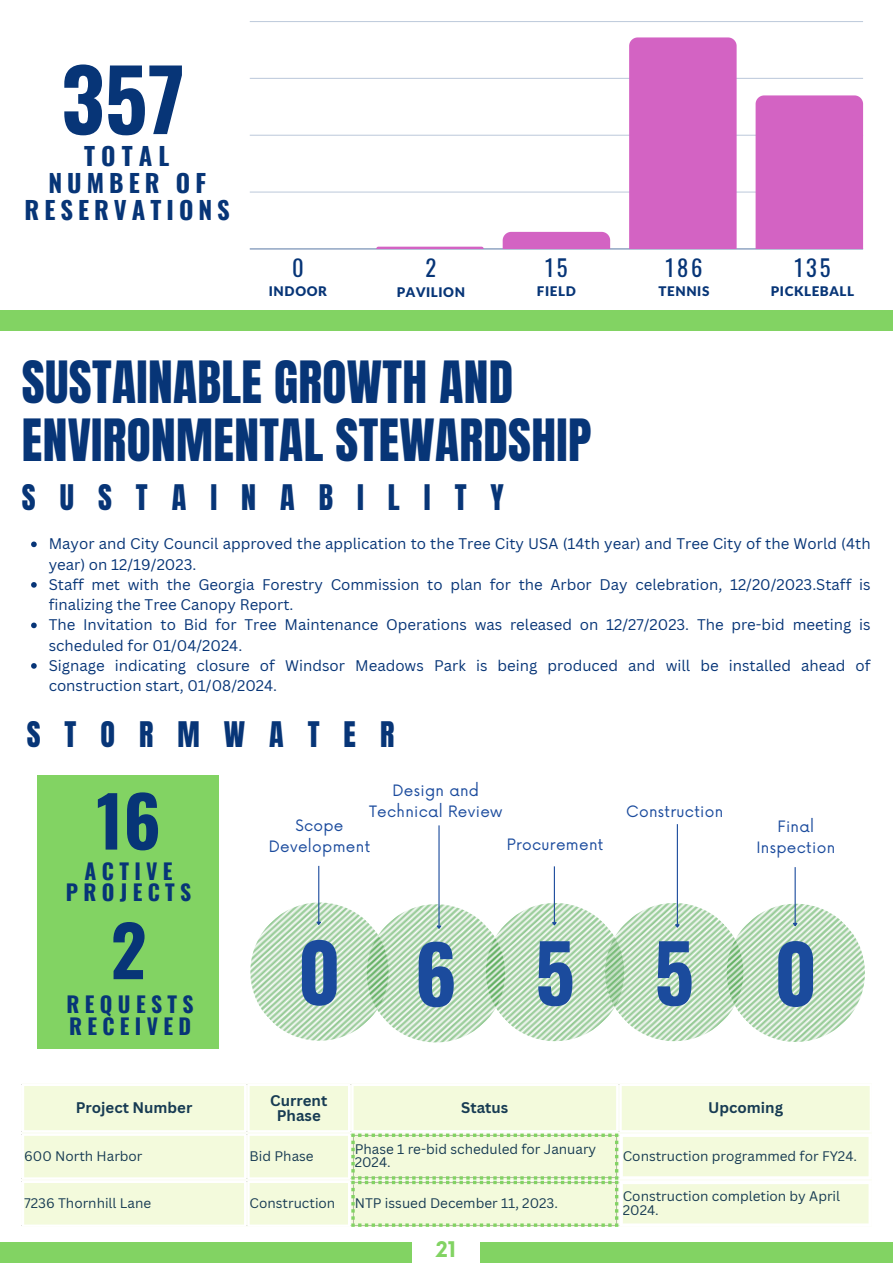
<style>
.page{position:relative;width:893px;height:1264px;background:#fff}
.page>*{position:absolute;margin:0;border:0;box-sizing:border-box;transform-origin:0 0}
.t1{font:700 84.6px "Oswald";color:#073577}
.t2{font:700 78.75px "Oswald";color:#1b4b9d}
.t3{font:700 69.6px "Oswald";color:#073577}
.t4{font:49.5px "Anton";letter-spacing:.005em;color:#073577}
.t5{font:30px "Anton";letter-spacing:.8em;color:#073577}
.t6{font:700 24.6px/27px "Oswald";letter-spacing:.205em;color:#073577;text-align:center}
.t7{font:22.5px "Oswald";letter-spacing:.12em;color:#073577}
.t8{font:700 21.6px "Oswald";letter-spacing:.245em;color:#073577}
.t9{font:700 21px "Now";color:#82d363}
.t10{font:15.3px/21.3px "Now";letter-spacing:.02em;color:#1b4b9d;text-align:center}
.t11{font:15px/20.2px "Canva Sans";color:#073577}
.t12{font:700 15px/14.7px "Canva Sans";color:#173b53;text-align:center}
.t13{font:13.5px/13.5px "Canva Sans";color:#173b53}
.t14{font:900 13.35px "Lato Latin";letter-spacing:.045em;color:#073577}
</style>
<div class="page">
<div style="left:0;top:1242px;width:892px;height:20px;background:#82d363"></div>
<div style="left:412px;top:1230px;width:68px;height:33px;background:#fff"></div>
<div style="left:37px;top:775px;width:181px;height:273px;background:#82d363"></div>
<img style="left:512px;top:903px;width:85px;height:139px">
<img style="left:597px;top:903px;width:122px;height:139px">
<hr style="left:676px;top:824px;width:2px;height:100px;background:#1b4b9d">
<svg style="left:673px;top:923px;width:7px;height:6px"></svg>
<img style="left:396px;top:896px;width:116px;height:147px">
<hr style="left:438px;top:825px;width:1px;height:100px;background:#1b4b9d">
<svg style="left:435px;top:924px;width:7px;height:6px"></svg>
<hr style="left:553px;top:866px;width:2px;height:56px;background:#1b4b9d">
<svg style="left:550px;top:921px;width:7px;height:5px"></svg>
<img style="left:719px;top:896px;width:146px;height:146px">
<hr style="left:794px;top:867px;width:1px;height:56px;background:#1b4b9d">
<svg style="left:791px;top:921px;width:7px;height:6px"></svg>
<img style="left:250px;top:894px;width:146px;height:147px">
<hr style="left:318px;top:865px;width:1px;height:56px;background:#1b4b9d">
<svg style="left:315px;top:920px;width:7px;height:6px"></svg>
<svg style="left:31px;top:541px;width:6px;height:6px"></svg>
<svg style="left:31px;top:582px;width:6px;height:5px"></svg>
<svg style="left:31px;top:622px;width:6px;height:6px"></svg>
<svg style="left:31px;top:663px;width:6px;height:5px"></svg>
<hr style="left:250px;top:191px;width:613px;height:2px;background:#073577">
<hr style="left:250px;top:135px;width:613px;height:1px;background:#073577">
<hr style="left:250px;top:78px;width:613px;height:1px;background:#073577">
<hr style="left:250px;top:22px;width:613px;height:1px;background:#073577">
<hr style="left:250px;top:248px;width:613px;height:1px;background:#073577">
<svg style="left:376px;top:247px;width:107px;height:2px"></svg>
<div style="left:502px;top:232px;width:108px;height:17px;background:#d363c3"></div>
<div style="left:629px;top:37px;width:107px;height:212px;background:#d363c3"></div>
<div style="left:755px;top:95px;width:108px;height:154px;background:#d363c3"></div>
<div style="left:0;top:310px;width:892px;height:20px;background:#82d363"></div>
<div style="left:24px;top:1084px;width:845px;height:142px;background:#f3fadc"></div>
<hr style="left:244px;top:1085px;width:2px;height:45px;background:#fff">
<hr style="left:22px;top:1083px;width:224px;height:2px;background:#fff">
<hr style="left:22px;top:1130px;width:224px;height:2px;background:#fff">
<hr style="left:247px;top:1085px;width:2px;height:45px;background:#fff">
<hr style="left:348px;top:1085px;width:2px;height:45px;background:#fff">
<hr style="left:247px;top:1083px;width:103px;height:2px;background:#fff">
<hr style="left:247px;top:1130px;width:103px;height:2px;background:#fff">
<hr style="left:351px;top:1085px;width:2px;height:45px;background:#fff">
<hr style="left:616px;top:1085px;width:2px;height:45px;background:#fff">
<hr style="left:351px;top:1083px;width:267px;height:2px;background:#fff">
<hr style="left:351px;top:1130px;width:267px;height:2px;background:#fff">
<hr style="left:619px;top:1085px;width:2px;height:45px;background:#fff">
<hr style="left:619px;top:1083px;width:252px;height:2px;background:#fff">
<hr style="left:619px;top:1130px;width:252px;height:2px;background:#fff">
<hr style="left:244px;top:1135px;width:2px;height:42px;background:#fff">
<hr style="left:22px;top:1133px;width:224px;height:2px;background:#fff">
<hr style="left:22px;top:1177px;width:224px;height:2px;background:#fff">
<hr style="left:247px;top:1135px;width:2px;height:42px;background:#fff">
<hr style="left:348px;top:1135px;width:2px;height:42px;background:#fff">
<hr style="left:247px;top:1133px;width:103px;height:2px;background:#fff">
<hr style="left:247px;top:1177px;width:103px;height:2px;background:#fff">
<hr style="left:244px;top:1182px;width:2px;height:42px;background:#fff">
<hr style="left:22px;top:1180px;width:224px;height:2px;background:#fff">
<hr style="left:22px;top:1224px;width:224px;height:2px;background:#fff">
<hr style="left:247px;top:1182px;width:2px;height:42px;background:#fff">
<hr style="left:348px;top:1182px;width:2px;height:42px;background:#fff">
<hr style="left:247px;top:1180px;width:103px;height:2px;background:#fff">
<hr style="left:247px;top:1224px;width:103px;height:2px;background:#fff">
<hr style="left:619px;top:1136px;width:3px;height:40px;background:#fff">
<hr style="left:868px;top:1136px;width:3px;height:40px;background:#fff">
<hr style="left:619px;top:1133px;width:252px;height:3px;background:#fff">
<hr style="left:619px;top:1176px;width:252px;height:3px;background:#fff">
<hr style="left:619px;top:1184px;width:3px;height:39px;background:#fff">
<hr style="left:868px;top:1184px;width:3px;height:39px;background:#fff">
<hr style="left:619px;top:1180px;width:252px;height:4px;background:#fff">
<hr style="left:619px;top:1223px;width:252px;height:3px;background:#fff">
<svg style="left:351px;top:1133px;width:267px;height:93px;background:#e8f5d1"></svg>
<p class="t1" style="left:61px;top:33px;width:125px">357</p>
<p class="t6" style="left:84px;top:142px;width:87px">TOTAL</p>
<p class="t6" style="left:25px;top:169px;width:207px">NUMBER OF<br>RESERVATIONS</p>
<p class="t7" style="left:292px;top:250px;width:13px">0</p>
<p class="t7" style="left:425px;top:250px;width:12px">2</p>
<p class="t7" style="left:545px;top:250px;width:24px">15</p>
<p class="t7" style="left:665px;top:250px;width:38px">186</p>
<p class="t7" style="left:794px;top:250px;width:37px">135</p>
<p class="t14" style="left:269px;top:285px;width:60px">INDOOR</p>
<p class="t14" style="left:770px;top:285px;width:85px">PICKLEBALL</p>
<p class="t14" style="left:658px;top:285px;width:53px">TENNIS</p>
<p class="t14" style="left:537px;top:285px;width:40px">FIELD</p>
<p class="t14" style="left:397px;top:286px;width:70px">PAVILION</p>
<p class="t4" style="left:22px;top:346px;width:493px">SUSTAINABLE GROWTH AND</p>
<p class="t4" style="left:22px;top:405px;width:571px">ENVIRONMENTAL STEWARDSHIP</p>
<p class="t5" style="left:22px;top:475px;width:483px">SUSTAINABILITY</p>
<p class="t11" style="left:49px;top:533px;width:823px">Mayor and City Council approved the application to the Tree City USA (14th year) and Tree City of the World (4th year) on 12/19/2023.</p>
<p class="t11" style="left:49px;top:574px;width:823px">Staff met with the Georgia Forestry Commission to plan for the Arbor Day celebration, 12/20/2023.Staff is finalizing the Tree Canopy Report.</p>
<p class="t11" style="left:49px;top:614px;width:823px">The Invitation to Bid for Tree Maintenance Operations was released on 12/27/2023. The pre-bid meeting is scheduled for 01/04/2024.</p>
<p class="t11" style="left:49px;top:655px;width:823px">Signage indicating closure of Windsor Meadows Park is being produced and will be installed ahead of construction start, 01/08/2024.</p>
<p class="t5" style="left:27px;top:713px;width:369px">STORMWATER</p>
<p class="t3" style="left:96px;top:766px;width:66px">16</p>
<p class="t8" style="left:85px;top:854px;width:89px">ACTIVE</p>
<p class="t8" style="left:66px;top:875px;width:127px">PROJECTS</p>
<p class="t3" style="left:111px;top:896px;width:37px">2</p>
<p class="t8" style="left:67px;top:987px;width:128px">REQUESTS</p>
<p class="t8" style="left:69px;top:1009px;width:124px">RECEIVED</p>
<p class="t10" style="left:369px;top:780px;width:135px">Design and<br>Technical Review</p>
<p class="t10" style="left:269px;top:815px;width:103px">Scope<br>Development</p>
<p class="t10" style="left:506px;top:834px;width:98px">Procurement</p>
<p class="t2" style="left:297px;top:910px;width:45px">0</p>
<p class="t2" style="left:414px;top:912px;width:44px">6</p>
<p class="t2" style="left:535px;top:911px;width:42px">5</p>
<p class="t10" style="left:626px;top:801px;width:99px">Construction</p>
<p class="t2" style="left:654px;top:911px;width:42px">5</p>
<p class="t10" style="left:756px;top:816px;width:80px">Final<br>Inspection</p>
<p class="t2" style="left:774px;top:911px;width:45px">0</p>
<p class="t12" style="left:76px;top:1099px;width:118px">Project Number</p>
<p class="t12" style="left:270px;top:1093px;width:59px">Current<br>Phase</p>
<p class="t12" style="left:461px;top:1099px;width:49px">Status</p>
<p class="t12" style="left:708px;top:1099px;width:76px">Upcoming</p>
<p class="t13" style="left:24px;top:1148px;width:120px">600 North Harbor</p>
<p class="t13" style="left:249px;top:1148px;width:66px">Bid Phase</p>
<p class="t13" style="left:355px;top:1141px;width:243px">Phase 1 re-bid scheduled for January<br>2024.</p>
<p class="t13" style="left:622px;top:1148px;width:236px">Construction programmed for FY24.</p>
<p class="t13" style="left:24px;top:1195px;width:128px">7236 Thornhill Lane</p>
<p class="t13" style="left:249px;top:1195px;width:87px">Construction</p>
<p class="t13" style="left:355px;top:1195px;width:205px">NTP issued December 11, 2023.</p>
<p class="t13" style="left:622px;top:1188px;width:219px">Construction completion by April<br>2024.</p>
<p class="t9" style="left:435px;top:1237px;width:22px">21</p>
</div>
